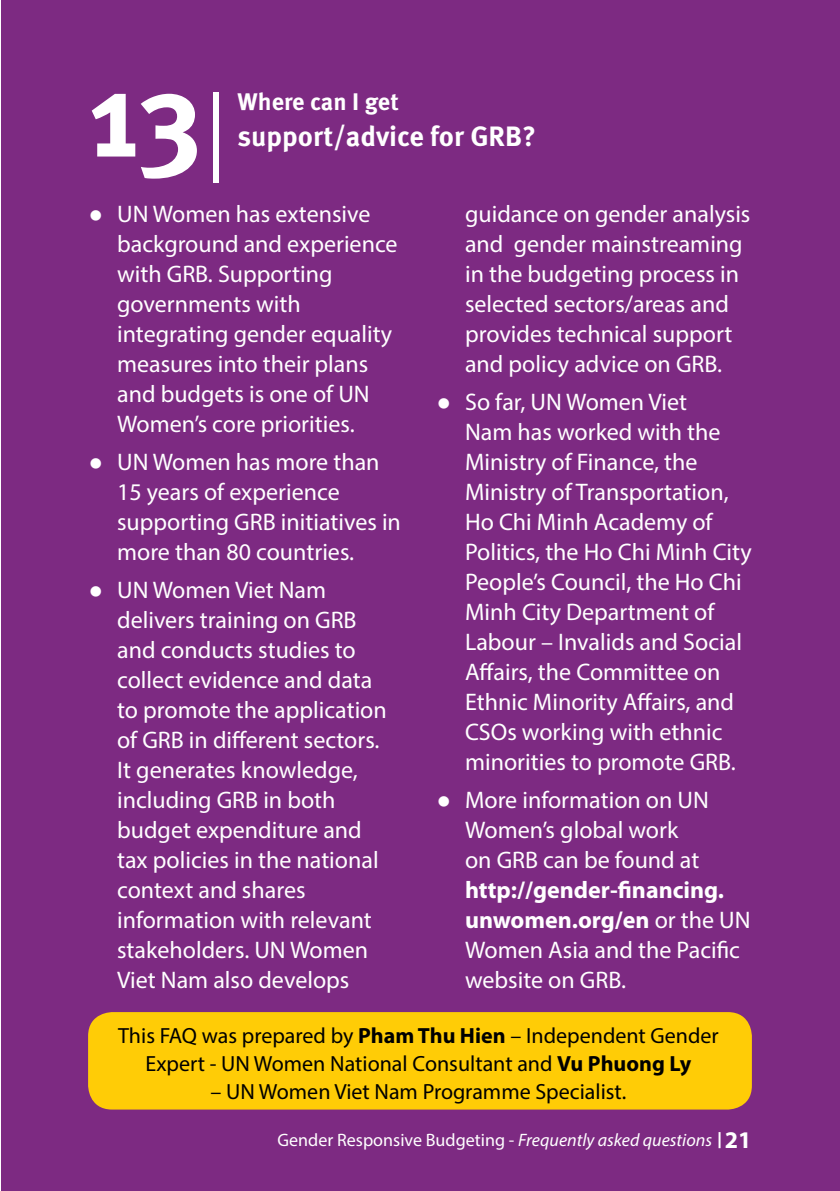
<style>
.page{position:relative;width:840px;height:1191px;background:#fff}
.page>*{position:absolute;margin:0;border:0;box-sizing:border-box;transform-origin:0 0}
.t1{font:700 120px "Meta Pro";color:#fff}
.title_big_grb{font:700 28px "Meta Pro";color:#fff}
.t2{font:24px/30px "Myriad Pro";color:#fff}
.title_big_grb-2{font:700 24px "Meta Pro";color:#fff}
.body_sample_GRB{font:22px/28px "Myriad Pro";color:#000;text-align:center}
.t3{font:18px "Myriad Pro";color:#fff}
.s1{font-weight:700}
.s2{font-style:italic}
.s3{font-weight:700;font-size:24px}
</style>
<div class="page">
<div style="left:1px;top:0;width:838px;height:1191px;background:#7d2a82"></div>
<div style="left:88px;top:1012px;width:663px;height:97px;background:#ffcc06;border-radius:24px"></div>
<div style="left:213px;top:92px;width:6px;height:91px;background:#fff"></div>
<svg style="left:718px;top:1132px;width:2px;height:16px"></svg>
<p class="t1" style="left:88px;top:39px;width:116px">13</p>
<p class="title_big_grb-2" style="left:237px;top:87px;width:162px">Where can I get</p>
<p class="title_big_grb" style="left:237px;top:119px;width:299px">support/advice for GRB?</p>
<p class="t2" style="left:117px;top:198px;width:282px">UN Women has extensive background and experience with GRB. Supporting governments with integrating gender equality measures into their plans and budgets is one of UN<br>Women’s core priorities.</p>
<p class="t2" style="left:117px;top:446px;width:285px">UN Women has more than<br>15 years of experience supporting GRB initiatives in more than 80 countries.</p>
<p class="t2" style="left:117px;top:574px;width:271px">UN Women Viet Nam delivers training on GRB and conducts studies to collect evidence and data to promote the application of GRB in different sectors.<br>It generates knowledge, including GRB in both budget expenditure and tax policies in the national context and shares information with relevant stakeholders. UN Women<br>Viet Nam also develops</p>
<p class="body_sample_GRB" style="left:118px;top:1021px;width:601px">This FAQ was prepared by <span class="s1">Pham Thu Hien</span> – Independent Gender<br>Expert - UN Women National Consultant and <span class="s1">Vu Phuong Ly</span></p>
<p class="body_sample_GRB" style="left:210px;top:1077px;width:417px">– UN Women Viet Nam Programme Specialist.</p>
<p class="t2" style="left:465px;top:198px;width:287px">guidance on gender analysis and gender mainstreaming in the budgeting process in selected sectors/areas and provides technical support and policy advice on GRB.</p>
<p class="t2" style="left:465px;top:386px;width:288px">So far, UN Women Viet<br>Nam has worked with the<br>Ministry of Finance, the<br>Ministry of Transportation,<br>Ho Chi Minh Academy of<br>Politics, the Ho Chi Minh City<br>People’s Council, the Ho Chi<br>Minh City Department of<br>Labour – Invalids and Social<br>Affairs, the Committee on<br>Ethnic Minority Affairs, and<br>CSOs working with ethnic minorities to promote GRB.</p>
<p class="t2" style="left:465px;top:784px;width:287px">More information on UN<br>Women’s global work<br>on GRB can be found at <span class="s1">http://gender-financing. unwomen.org/en</span> or the UN<br>Women Asia and the Pacific website on GRB.</p>
<p class="t3" style="left:277px;top:1128px;width:475px">Gender Responsive Budgeting - <span class="s2">Frequently asked questions</span> <span class="s3">21</span></p>
</div>
